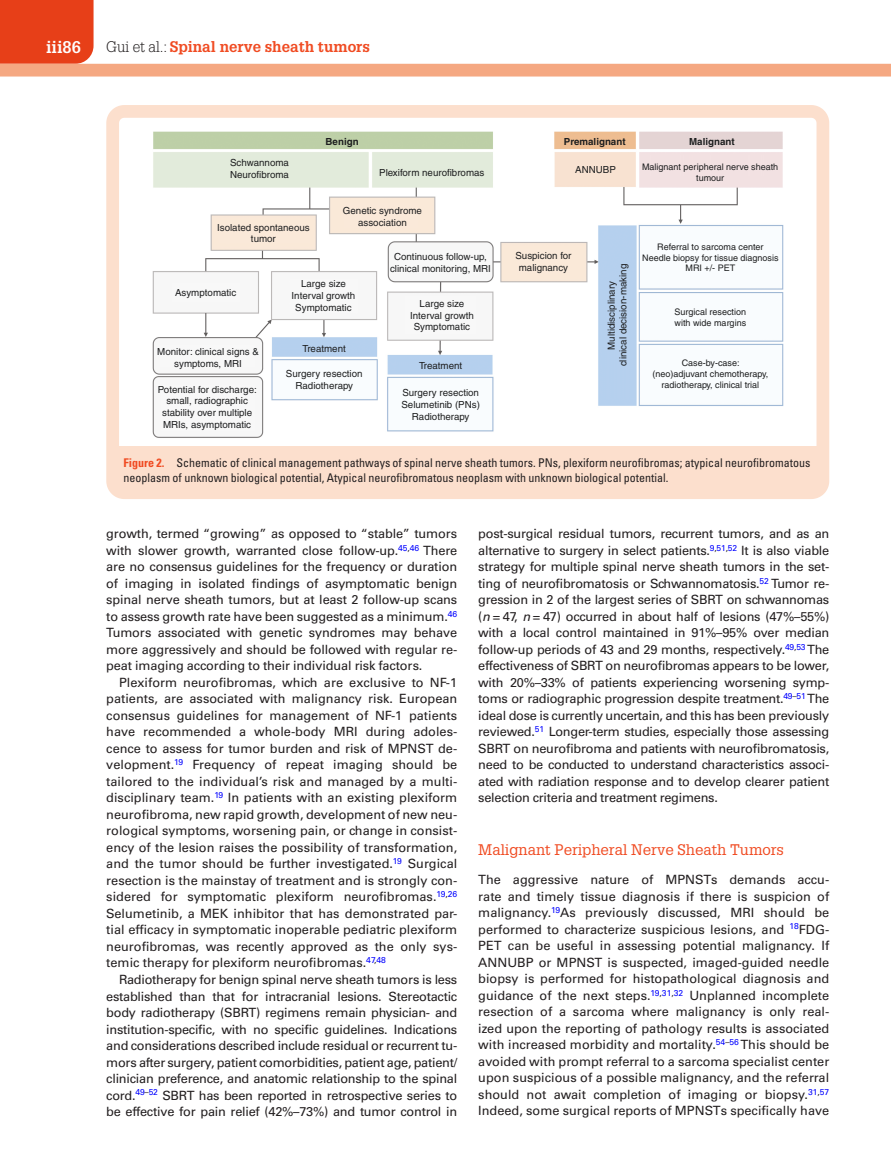
<style>
.page{position:relative;width:891px;height:1175px;background:#fff}
.page>*{position:absolute;margin:0;border:0;box-sizing:border-box;transform-origin:0 0}
.t1{font:700 16.5px "Glypha LT Std";color:#fff}
.HeadB{font:15px "Glypha LT Std";color:#f04b22}
.t2{font:15px "Glypha LT Std Bold 2";color:#f04b22}
.TextInd{font:12.75px/16.5px "Univers LT Std";letter-spacing:-.01em;color:#231f20;text-align:justify}
.Text{font:12.75px/16.5px "Univers LT Std";color:#231f20;text-align:justify}
.FigCapt{font:condensed 12px/15px "Univers LT Std";color:#231f20}
.t3{font:9.75px/11.7px "Helvetica 2";color:#1d1e1f;text-align:center}
.t4{font:9.75px "Helvetica Bold 2";color:#1d1e1f}
.t5{font:9px/10.8px "Helvetica 2";color:#1d1e1f;text-align:center}
.s1{font-family:"Glypha LT Std";font-weight:300;color:#231f20}
.s2{font-weight:700;color:#f04b22}
.s3{font-style:italic}
</style>
<div class="page">
<div style="left:0;top:0;width:94px;height:64px;background:#e73f18"></div>
<div style="left:0;top:64px;width:891px;height:12px;background:#f5a882"></div>
<img style="left:152px;top:131px;width:632px;height:307px">
<div style="left:118px;top:446px;width:700px;height:43px;background:#fcdfcd"></div>
<div style="left:106px;top:105px;width:723px;height:394px;border:13px solid #fcdfcd;border-radius:12px"></div>
<p class="t1" style="left:46px;top:37px;width:36px">iii86</p>
<p class="t2" style="left:106px;top:37px;width:265px"><span class="s1">Gui et al.:</span> Spinal nerve sheath tumors</p>
<p class="t3" style="left:230px;top:157px;width:61px;text-align:left">Schwannoma<br>Neurofibroma</p>
<p class="t4" style="left:326px;top:136px;width:35px">Benign</p>
<p class="t4" style="left:564px;top:136px;width:63px">Premalignant</p>
<p class="t4" style="left:689px;top:136px;width:47px">Malignant</p>
<p class="t3" style="left:575px;top:163px;width:42px">ANNUBP</p>
<p class="t5" style="left:642px;top:161px;width:138px">Malignant peripheral nerve sheath tumour</p>
<p class="t3" style="left:379px;top:167px;width:107px">Plexiform neurofibromas</p>
<p class="t3" style="left:217px;top:221px;width:94px">Isolated spontaneous tumor</p>
<p class="t3" style="left:343px;top:205px;width:81px">Genetic syndrome association</p>
<p class="t3" style="left:390px;top:251px;width:102px">Continuous follow-up, clinical monitoring, MRI</p>
<p class="t3" style="left:175px;top:287px;width:63px">Asymptomatic</p>
<p class="t3" style="left:292px;top:278px;width:65px">Large size<br>Interval growth<br>Symptomatic</p>
<p class="t3" style="left:157px;top:345px;width:103px">Monitor: clinical signs &amp; symptoms, MRI</p>
<p class="t3" style="left:303px;top:342px;width:45px">Treatment</p>
<p class="t3" style="left:286px;top:368px;width:78px">Surgery resection<br>Radiotherapy</p>
<p class="t3" style="left:158px;top:383px;width:100px">Potential for discharge: small, radiographic stability over multiple<br>MRIs, asymptomatic</p>
<p class="t3" style="left:410px;top:298px;width:65px">Large size<br>Interval growth<br>Symptomatic</p>
<p class="t3" style="left:419px;top:359px;width:45px">Treatment</p>
<p class="t3" style="left:401px;top:387px;width:80px">Surgery resection<br>Selumetinib (PNs)<br>Radiotherapy</p>
<p class="t3" style="left:515px;top:250px;width:58px">Suspicion for malignancy</p>
<p class="t3" style="left:606px;top:366px;width:104px;rotate:-90deg">Multidisciplinary<br>clinical decision-making</p>
<p class="t5" style="left:642px;top:241px;width:138px">Referral to sarcoma center<br>Needle biopsy for tissue diagnosis<br>MRI +/- PET</p>
<p class="t5" style="left:675px;top:306px;width:73px;text-align:left">Surgical resection with wide margins</p>
<p class="t5" style="left:653px;top:358px;width:117px">Case-by-case:<br>(neo)adjuvant chemotherapy, radiotherapy, clinical trial</p>
<p class="FigCapt" style="left:124px;top:455px;width:688px"><span class="s2">Figure 2.</span> Schematic of clinical management pathways of spinal nerve sheath tumors. PNs, plexiform neurofibromas; atypical neurofibromatous neoplasm of unknown biological potential, Atypical neurofibromatous neoplasm with unknown biological potential.</p>
<p class="TextInd" style="left:106px;top:525px;width:353px">growth, termed “growing” as opposed to “stable” tumors with slower growth, warranted close follow-up.<sup>45</sup><sup>,</sup><sup>46</sup> There are no consensus guidelines for the frequency or duration of imaging in isolated findings of asymptomatic benign spinal nerve sheath tumors, but at least 2 follow-up scans to assess growth rate have been suggested as a minimum.<sup>46<br></sup>Tumors associated with genetic syndromes may behave more aggressively and should be followed with regular re&shy;peat imaging according to their individual risk factors.</p>
<p class="TextInd" style="left:106px;top:674px;width:353px;text-indent:13px">Plexiform neurofibromas, which are exclusive to NF-1 patients, are associated with malignancy risk. European consensus guidelines for management of NF-1 patients have recommended a whole-body MRI during adoles&shy;cence to assess for tumor burden and risk of MPNST de&shy;velopment.<sup>19</sup> Frequency of repeat imaging should be tailored to the individual’s risk and managed by a multi&shy;disciplinary team.<sup>19</sup> In patients with an existing plexiform neurofibroma, new rapid growth, development of new neu&shy;rological symptoms, worsening pain, or change in consist&shy;ency of the lesion raises the possibility of transformation, and the tumor should be further investigated.<sup>19</sup> Surgical resection is the mainstay of treatment and is strongly con&shy;sidered for symptomatic plexiform neurofibromas.<sup>19</sup><sup>,</sup><sup>26<br></sup>Selumetinib, a MEK inhibitor that has demonstrated par&shy;tial efficacy in symptomatic inoperable pediatric plexiform neurofibromas, was recently approved as the only sys&shy;temic therapy for plexiform neurofibromas.<sup>47</sup><sup>,</sup><sup>48</sup></p>
<p class="TextInd" style="left:106px;top:971px;width:353px;text-indent:13px">Radiotherapy for benign spinal nerve sheath tumors is less established than that for intracranial lesions. Stereotactic body radiotherapy (SBRT) regimens remain physician- and institution-specific, with no specific guidelines. Indications and considerations described include residual or recurrent tu&shy;mors after surgery, patient comorbidities, patient age, patient/ clinician preference, and anatomic relationship to the spinal cord.<sup>49</sup><sup>–</sup><sup>52</sup> SBRT has been reported in retrospective series to be effective for pain relief (42%–73%) and tumor control in</p>
<p class="TextInd" style="left:478px;top:525px;width:353px">post-surgical residual tumors, recurrent tumors, and as an alternative to surgery in select patients.<sup>9</sup><sup>,</sup><sup>51</sup><sup>,</sup><sup>52</sup> It is also viable strategy for multiple spinal nerve sheath tumors in the set&shy;ting of neurofibromatosis or Schwannomatosis.<sup>52</sup> Tumor re&shy;gression in 2 of the largest series of SBRT on schwannomas (<span class="s3">n</span> = 47, <span class="s3">n</span> = 47) occurred in about half of lesions (47%–55%) with a local control maintained in 91%–95% over median follow-up periods of 43 and 29 months, respectively.<sup>49</sup><sup>,</sup><sup>53</sup> The effectiveness of SBRT on neurofibromas appears to be lower, with 20%–33% of patients experiencing worsening symp&shy;toms or radiographic progression despite treatment.<sup>49</sup><sup>–</sup><sup>51</sup> The ideal dose is currently uncertain, and this has been previously reviewed.<sup>51</sup> Longer-term studies, especially those assessing SBRT on neurofibroma and patients with neurofibromatosis, need to be conducted to understand characteristics associ&shy;ated with radiation response and to develop clearer patient selection criteria and treatment regimens.</p>
<p class="HeadB" style="left:478px;top:840px;width:307px">Malignant Peripheral Nerve Sheath Tumors</p>
<p class="Text" style="left:478px;top:871px;width:353px">The aggressive nature of MPNSTs demands accu&shy;rate and timely tissue diagnosis if there is suspicion of malignancy.<sup>19</sup>As previously discussed, MRI should be performed to characterize suspicious lesions, and <sup>18</sup>FDG-PET can be useful in assessing potential malignancy. If ANNUBP or MPNST is suspected, imaged-guided needle biopsy is performed for histopathological diagnosis and guidance of the next steps.<sup>19</sup><sup>,</sup><sup>31</sup><sup>,</sup><sup>32</sup> Unplanned incomplete resection of a sarcoma where malignancy is only real&shy;ized upon the reporting of pathology results is associated with increased morbidity and mortality.<sup>54</sup><sup>–</sup><sup>56</sup> This should be avoided with prompt referral to a sarcoma specialist center upon suspicious of a possible malignancy, and the referral should not await completion of imaging or biopsy.<sup>31</sup><sup>,</sup><sup>57<br></sup>Indeed, some surgical reports of MPNSTs specifically have</p>
</div>
